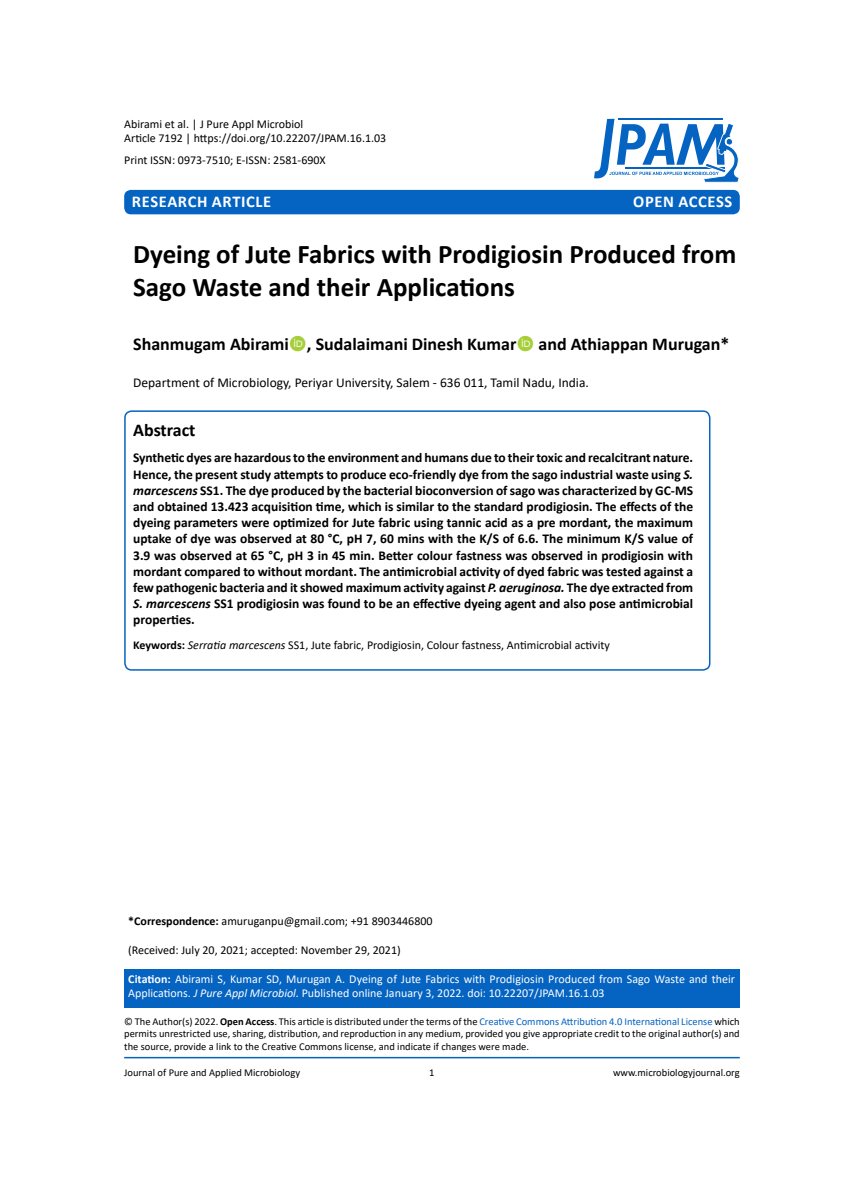
<style>
.page{position:relative;width:864px;height:1188px;background:#fff}
.page>*{position:absolute;margin:0;border:0;box-sizing:border-box;transform-origin:0 0}
.t1{font:700 27px/32.4px "Calibri";color:#000}
.t2{font:700 18px "Calibri";color:#000}
.t3{font:700 16.5px "Calibri";letter-spacing:.04em;color:#fff}
.t4{font:700 13.5px/16.2px "Calibri";color:#000;text-align:justify}
.t5{font:13.5px "Calibri";color:#000}
.t6{font:12px/14.4px "Calibri";color:#000}
.t7{font:12px/14.4px "Calibri";letter-spacing:.005em;color:#fff}
.t8{font:10.5px/12.6px "Calibri";color:#000;text-align:justify}
.s1{font-style:italic}
.s2{font-weight:700}
.s3{color:#0563c1}
</style>
<div class="page">
<div style="left:124px;top:969px;width:616px;height:39px;background:#0563c1"></div>
<hr style="left:124px;top:1057px;width:616px;height:1px;background:#0563c1">
<div style="left:124px;top:190px;width:616px;height:24px;background:#0563c1;border-radius:7px"></div>
<svg style="left:594px;top:119px;width:145px;height:64px"></svg>
<div style="left:124px;top:410px;width:586px;height:261px;border:2px solid #0563c1;border-radius:7px"></div>
<p class="t6" style="left:124px;top:116px;width:264px">Abirami et al. | J Pure Appl Microbiol<br>Article 7192 | https://doi.org/10.22207/JPAM.16.1.03</p>
<p class="t6" style="left:124px;top:152px;width:203px">Print ISSN: 0973-7510; E-ISSN: 2581-690X</p>
<p class="t3" style="left:132px;top:189px;width:141px">Research Article</p>
<p class="t3" style="left:633px;top:189px;width:84px">OPEN ACCESS</p>
<h1 class="t1" style="left:133px;top:238px;width:605px">Dyeing of Jute Fabrics with Prodigiosin Produced from<br>Sago Waste and their Applications</h1>
<h2 class="t2" style="left:133px;top:331px;width:598px">Shanmugam Abirami , Sudalaimani Dinesh Kumar and Athiappan Murugan*</h2>
<p class="t5" style="left:133px;top:374px;width:457px">Department of Microbiology, Periyar University, Salem - 636 011, Tamil Nadu, India.</p>
<h2 class="t2" style="left:133px;top:417px;width:64px">Abstract</h2>
<p class="t4" style="left:133px;top:450px;width:562px">Synthetic dyes are hazardous to the environment and humans due to their toxic and recalcitrant nature.<br>Hence, the present study attempts to produce eco-friendly dye from the sago industrial waste using <span class="s1">S. marcescens</span> SS1. The dye produced by the bacterial bioconversion of sago was characterized by GC-MS and obtained 13.423 acquisition time, which is similar to the standard prodigiosin. The effects of the dyeing parameters were optimized for Jute fabric using tannic acid as a pre mordant, the maximum uptake of dye was observed at 80 °C, pH 7, 60 mins with the K/S of 6.6. The minimum K/S value of 3.9 was observed at 65 °C, pH 3 in 45 min. Better colour fastness was observed in prodigiosin with mordant compared to without mordant. The antimicrobial activity of dyed fabric was tested against a few pathogenic bacteria and it showed maximum activity against <span class="s1">P. aeruginosa.</span> The dye extracted from <span class="s1">S. marcescens</span> SS1 prodigiosin was found to be an effective dyeing agent and also pose antimicrobial properties.</p>
<p class="t6" style="left:133px;top:638px;width:478px"><span class="s2">Keywords:</span> <span class="s1">Serratia marcescens</span> SS1, Jute fabric, Prodigiosin, Colour fastness, Antimicrobial activity</p>
<p class="t6" style="left:128px;top:914px;width:306px"><span class="s2">*Correspondence:</span> amuruganpu@gmail.com; +91 8903446800</p>
<p class="t6" style="left:128px;top:943px;width:274px">(Received: July 20, 2021; accepted: November 29, 2021)</p>
<p class="t7" style="left:128px;top:971px;width:608px"><span class="s2">Citation:</span> Abirami S, Kumar SD, Murugan A. Dyeing of Jute Fabrics with Prodigiosin Produced from Sago Waste and their<br>Applications. <span class="s1">J Pure Appl Microbiol.</span> Published online January 3, 2022. doi: 10.22207/JPAM.16.1.03</p>
<p class="t8" style="left:124px;top:1015px;width:617px">© The Author(s) 2022. <span class="s2">Open Access</span>. This article is distributed under the terms of the <span class="s3">Creative Commons Attribution 4.0 International License</span> which permits unrestricted use, sharing, distribution, and reproduction in any medium, provided you give appropriate credit to the original author(s) and the source, provide a link to the Creative Commons license, and indicate if changes were made.</p>
<p class="t8" style="left:124px;top:1066px;width:177px">Journal of Pure and Applied Microbiology</p>
<p class="t8" style="left:429px;top:1066px;width:7px">1</p>
<p class="t8" style="left:613px;top:1066px;width:128px">www.microbiologyjournal.org</p>
</div>
